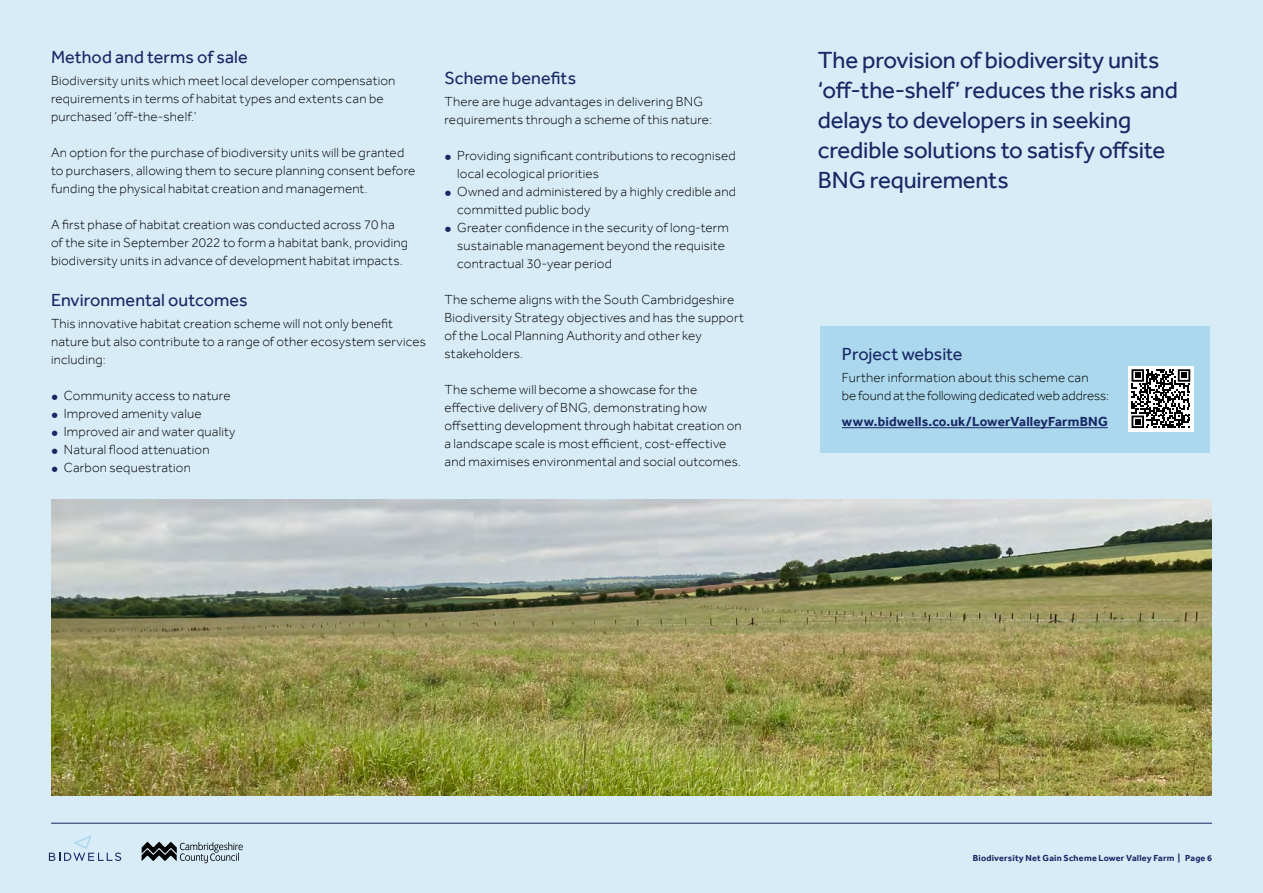
<style>
.page{position:relative;width:1263px;height:893px;background:#d7ecf7}
.page>*{position:absolute;margin:0;border:0;box-sizing:border-box;transform-origin:0 0}
.t1{font:24px/30px "Effra";letter-spacing:-.01em;color:#182865}
.t2{font:18px "Effra";color:#182865}
.t3{font:300 13.5px/18px "Effra";letter-spacing:.015em;color:#000}
.t4{font:300 13.5px/18px "Effra";letter-spacing:-.005em;color:#000}
.t5{font:700 13.5px "Effra";letter-spacing:.015em;color:#182865}
.t6{font:700 9px "Effra";letter-spacing:.025em;color:#182865}
.s1{font-weight:700;font-size:18.75px;color:#182865}
</style>
<div class="page">
<div style="left:821px;top:326px;width:389px;height:127px;background:#abd8ed"></div>
<hr style="left:842px;top:427px;width:266px;height:1px;background:#182865">
<img style="left:52px;top:500px;width:1159px;height:295px">
<hr style="left:51px;top:823px;width:1161px;height:1px;background:#182865">
<svg style="left:142px;top:842px;width:101px;height:21px"></svg>
<div style="left:1128px;top:366px;width:66px;height:66px;background:#fff"></div>
<svg style="left:1131px;top:369px;width:59px;height:59px"></svg>
<svg style="left:49px;top:835px;width:73px;height:26px"></svg>
<h2 class="t2" style="left:51px;top:46px;width:198px">Method and terms of sale</h2>
<p class="t3" style="left:51px;top:72px;width:346px">Biodiversity units which meet local developer compensation requirements in terms of habitat types and extents can be purchased ‘off-the-shelf.’</p>
<p class="t3" style="left:51px;top:144px;width:366px">An option for the purchase of biodiversity units will be granted to purchasers, allowing them to secure planning consent before funding the physical habitat creation and management.</p>
<p class="t3" style="left:51px;top:216px;width:358px">A first phase of habitat creation was conducted across 70 ha of the site in September 2022 to form a habitat bank, providing biodiversity units in advance of development habitat impacts.</p>
<h2 class="t2" style="left:51px;top:289px;width:198px">Environmental outcomes</h2>
<p class="t3" style="left:51px;top:314px;width:376px">This innovative habitat creation scheme will not only benefit nature but also contribute to a range of other ecosystem services including:</p>
<p class="t3" style="left:51px;top:386px;width:181px"><span class="s1">•</span> Community access to nature</p>
<p class="t3" style="left:51px;top:404px;width:152px"><span class="s1">•</span> Improved amenity value</p>
<p class="t3" style="left:51px;top:422px;width:186px"><span class="s1">•</span> Improved air and water quality</p>
<p class="t3" style="left:51px;top:440px;width:160px"><span class="s1">•</span> Natural flood attenuation</p>
<p class="t3" style="left:51px;top:458px;width:141px"><span class="s1">•</span> Carbon sequestration</p>
<h2 class="t2" style="left:444px;top:67px;width:133px">Scheme benefits</h2>
<p class="t3" style="left:444px;top:92px;width:269px">There are huge advantages in delivering BNG requirements through a scheme of this nature:</p>
<p class="t3" style="left:457px;top:146px;width:280px;text-indent:-13px"><span class="s1">•</span> Providing significant contributions to recognised local ecological priorities</p>
<p class="t3" style="left:457px;top:182px;width:280px;text-indent:-13px"><span class="s1">•</span> Owned and administered by a highly credible and committed public body</p>
<p class="t3" style="left:457px;top:218px;width:273px;text-indent:-13px"><span class="s1">•</span> Greater confidence in the security of long-term sustainable management beyond the requisite contractual 30-year period</p>
<p class="t3" style="left:444px;top:290px;width:301px">The scheme aligns with the South Cambridgeshire Biodiversity Strategy objectives and has the support of the Local Planning Authority and other key stakeholders.</p>
<p class="t3" style="left:444px;top:380px;width:299px">The scheme will become a showcase for the effective delivery of BNG, demonstrating how offsetting development through habitat creation on a landscape scale is most efficient, cost-effective and maximises environmental and social outcomes.</p>
<h1 class="t1" style="left:818px;top:45px;width:361px">The provision of biodiversity units ‘off-the-shelf’ reduces the risks and delays to developers in seeking credible solutions to satisfy offsite<br>BNG requirements</h1>
<h2 class="t2" style="left:842px;top:343px;width:122px">Project website</h2>
<p class="t4" style="left:842px;top:368px;width:269px">Further information about this scheme can<br>be found at the following dedicated web address:</p>
<p class="t5" style="left:842px;top:414px;width:267px">www.bidwells.co.uk/LowerValleyFarmBNG</p>
<p class="t6" style="left:973px;top:852px;width:241px">Biodiversity Net Gain Scheme Lower Valley Farm | Page 6</p>
<p class="t6" style="left:971px;top:852px;width:203px">Biodiversity Net Gain Scheme Lower Val ey Farm</p>
</div>
